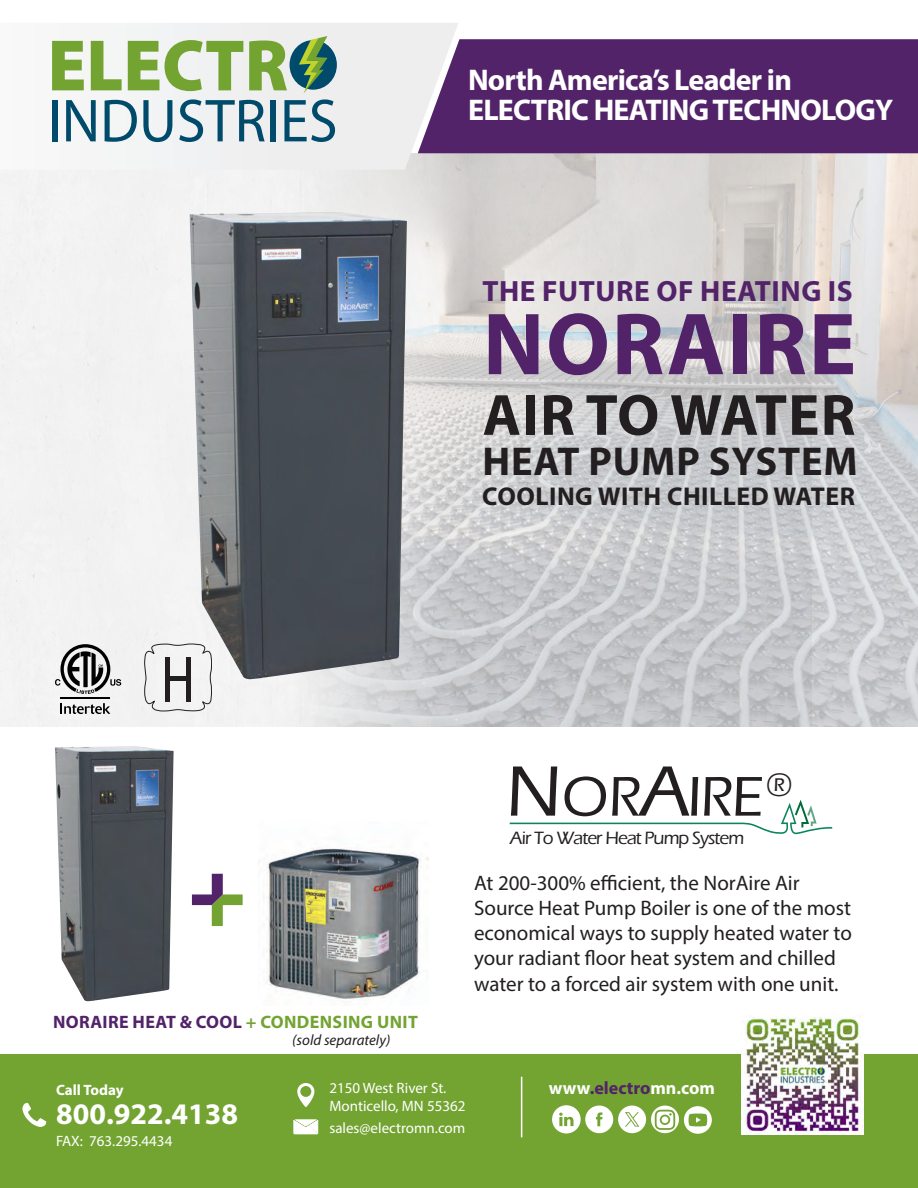
<style>
.page{position:relative;width:918px;height:1188px;background:#fff}
.page>*{position:absolute;margin:0;border:0;box-sizing:border-box;transform-origin:0 0}
.t1{font:700 88.95px "Myriad Pro";letter-spacing:.02em;color:#522369}
.t2{font:700 58.65px "Myriad Pro";letter-spacing:.02em;color:#231f20}
.t3{font:500 57.9px "Eras ITC";color:#231f20}
.t4{font:700 40.5px "Myriad Pro";letter-spacing:.02em;color:#231f20}
.t5{font:700 30px "Myriad Pro";letter-spacing:-.025em;color:#fff}
.t6{font:700 30px "Myriad Pro";color:#fff}
.t7{font:700 29.4px "Myriad Pro";letter-spacing:.02em;color:#522369}
.t8{font:700 25.8px "Myriad Pro";letter-spacing:.02em;color:#231f20}
.t9{font:21px/25.2px "Myriad Pro";color:#231f20}
.t10{font:500 18.45px "Eras ITC";letter-spacing:-.05em;color:#231f20}
.t11{font:700 18px "Myriad Pro";letter-spacing:.02em;color:#522369}
.t12{font:700 18px "Myriad Pro";color:#fff}
.t13{font:15px "Myriad Pro";color:#fff}
.t14{font:italic 15px "Myriad Pro";color:#231f20}
.t15{font:700 15px "Myriad Pro";color:#fff}
.s1{font-size:73.8px}
.s2{color:#73a432}
.s3{color:#522369}
</style>
<div class="page">
<img style="left:0;top:153px;width:918px;height:573px">
<div style="left:465px;top:39px;width:453px;height:114px;background:#522369"></div>
<div style="left:0;top:1055px;width:918px;height:133px;background:#73a432"></div>
<hr style="left:521px;top:1077px;width:1px;height:60px;background:#fff">
<img style="left:741px;top:1016px;width:123px;height:118px">
<svg style="left:22px;top:1103px;width:24px;height:24px"></svg>
<svg style="left:297px;top:1083px;width:18px;height:24px"></svg>
<svg style="left:294px;top:1120px;width:24px;height:14px"></svg>
<svg style="left:0;top:23px;width:465px;height:147px"></svg>
<svg style="left:52px;top:36px;width:283px;height:106px"></svg>
<svg style="left:510px;top:800px;width:322px;height:34px"></svg>
<svg style="left:60px;top:703px;width:50px;height:11px"></svg>
<hr style="left:60px;top:698px;width:50px;height:1px;background:#000">
<svg style="left:55px;top:644px;width:66px;height:50px"></svg>
<svg style="left:144px;top:644px;width:68px;height:67px"></svg>
<div style="left:165px;top:657px;width:5px;height:44px;background:#231f20"></div>
<div style="left:186px;top:657px;width:5px;height:44px;background:#231f20"></div>
<hr style="left:165px;top:676px;width:26px;height:4px;background:#231f20">
<svg style="left:552px;top:1105px;width:160px;height:29px"></svg>
<img style="left:190px;top:212px;width:217px;height:467px">
<img style="left:263px;top:847px;width:166px;height:158px">
<img style="left:55px;top:746px;width:119px;height:255px">
<svg style="left:192px;top:874px;width:51px;height:52px"></svg>
<p class="t5" style="left:468px;top:61px;width:325px">North America’s Leader in</p>
<p class="t5" style="left:468px;top:91px;width:427px">ELECTRIC HEATING TECHNOLOGY</p>
<p class="t7" style="left:482px;top:272px;width:372px">THE FUTURE OF HEATING IS</p>
<p class="t1" style="left:483px;top:286px;width:375px">NORAIRE</p>
<p class="t2" style="left:483px;top:377px;width:374px">AIR TO WATER</p>
<p class="t4" style="left:482px;top:435px;width:377px">HEAT PUMP SYSTEM</p>
<p class="t8" style="left:482px;top:480px;width:374px">COOLING WITH CHILLED WATER</p>
<p class="t3" style="left:506px;top:764px;width:288px"><span class="s1">N</span>OR<span class="s1">A</span>IRE<sup>®</sup></p>
<p class="t10" style="left:510px;top:828px;width:236px">Air To Water Heat Pump System</p>
<p class="t11" style="left:53px;top:1010px;width:366px">NORAIRE HEAT &amp; COOL <span class="s2">+ CONDENSING UNIT</span></p>
<p class="t14" style="left:292px;top:1031px;width:99px">(sold separately)</p>
<p class="t9" style="left:474px;top:870px;width:379px">At 200-300% efficient, the NorAire Air Source Heat Pump Boiler is one of the most economical ways to supply heated water to your radiant floor heat system and chilled water to a forced air system with one unit.</p>
<p class="t15" style="left:56px;top:1080px;width:69px">Call Today</p>
<p class="t12" style="left:549px;top:1076px;width:168px">www<span class="s3">.electro</span>mn.com</p>
<p class="t6" style="left:56px;top:1095px;width:184px">800.922.4138</p>
<p class="t13" style="left:56px;top:1131px;width:118px">FAX: 763.295.4434</p>
<p class="t13" style="left:329px;top:1079px;width:118px">2150 West River St.</p>
<p class="t13" style="left:329px;top:1097px;width:138px">Monticello, MN 55362</p>
<p class="t13" style="left:329px;top:1118px;width:137px">sales@electromn.com</p>
</div>
